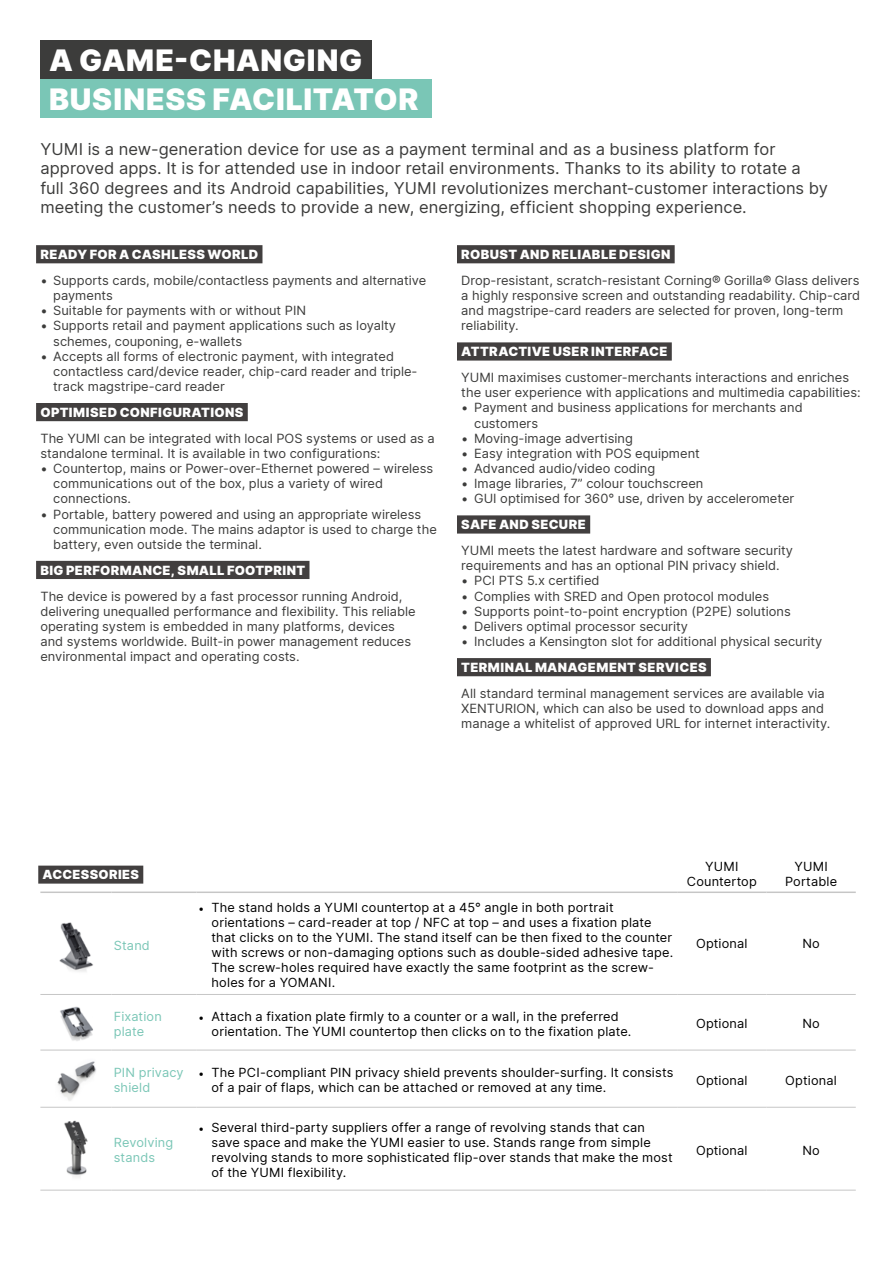
<style>
.page{position:relative;width:893px;height:1263px;background:#fff}
.page>*{position:absolute;margin:0;border:0;box-sizing:border-box;transform-origin:0 0}
.t1{font:900 30px/38.8px "Inter";letter-spacing:.025em;color:#fff}
.t2{font:16.5px/19.5px "Inter";letter-spacing:.005em;color:#3c3c3b}
.t3{font:12.9px/15.1px "Inter";color:#3c3c3b}
.t4{font:900 12.9px "Inter";letter-spacing:.03em;color:#fff}
.t5{font:12.75px/15px "Inter";letter-spacing:.015em;color:#000}
.t6{font:12.75px/15px "Inter";letter-spacing:.015em;color:#7ac6b6}
.t7{font:900 12.75px "Inter";letter-spacing:.025em;color:#fff}
.s1{font-family:"Minion Pro"}
</style>
<div class="page">
<div style="left:36px;top:245px;width:226px;height:18px;background:#423f3f"></div>
<div style="left:36px;top:403px;width:212px;height:18px;background:#423f3f"></div>
<div style="left:36px;top:561px;width:273px;height:18px;background:#423f3f"></div>
<div style="left:457px;top:245px;width:218px;height:18px;background:#423f3f"></div>
<div style="left:457px;top:342px;width:215px;height:19px;background:#423f3f"></div>
<div style="left:457px;top:515px;width:133px;height:19px;background:#423f3f"></div>
<div style="left:457px;top:658px;width:254px;height:18px;background:#423f3f"></div>
<hr style="left:40px;top:891px;width:72px;height:2px;background:#c6c6c6">
<hr style="left:112px;top:891px;width:85px;height:2px;background:#c6c6c6">
<hr style="left:197px;top:891px;width:480px;height:2px;background:#c6c6c6">
<hr style="left:677px;top:891px;width:89px;height:2px;background:#c6c6c6">
<hr style="left:766px;top:891px;width:90px;height:2px;background:#c6c6c6">
<hr style="left:40px;top:994px;width:72px;height:1px;background:#c6c6c6">
<hr style="left:112px;top:994px;width:85px;height:1px;background:#c6c6c6">
<hr style="left:197px;top:994px;width:480px;height:1px;background:#c6c6c6">
<hr style="left:677px;top:994px;width:89px;height:1px;background:#c6c6c6">
<hr style="left:766px;top:994px;width:90px;height:1px;background:#c6c6c6">
<hr style="left:40px;top:1050px;width:72px;height:1px;background:#c6c6c6">
<hr style="left:112px;top:1050px;width:85px;height:1px;background:#c6c6c6">
<hr style="left:197px;top:1050px;width:480px;height:1px;background:#c6c6c6">
<hr style="left:677px;top:1050px;width:89px;height:1px;background:#c6c6c6">
<hr style="left:766px;top:1050px;width:90px;height:1px;background:#c6c6c6">
<hr style="left:40px;top:1107px;width:72px;height:1px;background:#c6c6c6">
<hr style="left:112px;top:1107px;width:85px;height:1px;background:#c6c6c6">
<hr style="left:197px;top:1107px;width:480px;height:1px;background:#c6c6c6">
<hr style="left:677px;top:1107px;width:89px;height:1px;background:#c6c6c6">
<hr style="left:766px;top:1107px;width:90px;height:1px;background:#c6c6c6">
<hr style="left:40px;top:1190px;width:72px;height:1px;background:#c6c6c6">
<hr style="left:112px;top:1190px;width:85px;height:1px;background:#c6c6c6">
<hr style="left:197px;top:1190px;width:480px;height:1px;background:#c6c6c6">
<hr style="left:677px;top:1190px;width:89px;height:1px;background:#c6c6c6">
<hr style="left:766px;top:1190px;width:90px;height:1px;background:#c6c6c6">
<div style="left:38px;top:866px;width:105px;height:18px;background:#423f3f"></div>
<img style="left:59px;top:922px;width:34px;height:50px">
<img style="left:60px;top:1006px;width:33px;height:35px">
<img style="left:57px;top:1061px;width:39px;height:40px">
<img style="left:64px;top:1120px;width:24px;height:58px">
<div style="left:40px;top:40px;width:332px;height:39px;background:#3c3c3b"></div>
<div style="left:40px;top:79px;width:392px;height:39px;background:#7ac6b6"></div>
<h1 class="t1" style="left:49px;top:40px;width:371px">A GAME-CHANGING<br>BUSINESS FACILITATOR</h1>
<p class="t2" style="left:40px;top:138px;width:789px">YUMI is a new-generation device for use as a payment terminal and as a business platform for approved apps. It is for attended use in indoor retail environments. Thanks to its ability to rotate a full 360 degrees and its Android capabilities, YUMI revolutionizes merchant-customer interactions by meeting the customer’s needs to provide a new, energizing, efficient shopping experience.</p>
<p class="t4" style="left:40px;top:245px;width:219px">READY FOR A CASHLESS WORLD</p>
<p class="t3" style="left:53px;top:272px;width:375px;text-indent:-13px">• Supports cards, mobile/contactless payments and alternative payments</p>
<p class="t3" style="left:40px;top:303px;width:267px">• Suitable for payments with or without PIN</p>
<p class="t3" style="left:53px;top:318px;width:344px;text-indent:-13px">• Supports retail and payment applications such as loyalty schemes, couponing, e-wallets</p>
<p class="t3" style="left:53px;top:348px;width:366px;text-indent:-13px">• Accepts all forms of electronic payment, with integrated contactless card/device reader, chip-card reader and triple&shy;track magstripe-card reader</p>
<p class="t4" style="left:40px;top:403px;width:205px">OPTIMISED CONFIGURATIONS</p>
<p class="t3" style="left:40px;top:430px;width:396px">The YUMI can be integrated with local POS systems or used as a standalone terminal. It is available in two configurations:</p>
<p class="t3" style="left:53px;top:460px;width:381px;text-indent:-13px">• Countertop, mains or Power-over-Ethernet powered – wireless communications out of the box, plus a variety of wired connections.</p>
<p class="t3" style="left:53px;top:506px;width:385px;text-indent:-13px">• Portable, battery powered and using an appropriate wireless communication mode. The mains adaptor is used to charge the battery, even outside the terminal.</p>
<p class="t4" style="left:40px;top:560px;width:266px">BIG PERFORMANCE, SMALL FOOTPRINT</p>
<p class="t3" style="left:40px;top:588px;width:377px">The device is powered by a fast processor running Android, delivering unequalled performance and flexibility. This reliable operating system is embedded in many platforms, devices and systems worldwide. Built-in power management reduces environmental impact and operating costs.</p>
<p class="t4" style="left:461px;top:245px;width:211px">ROBUST AND RELIABLE DESIGN</p>
<p class="t3" style="left:461px;top:272px;width:400px">Drop-resistant, scratch-resistant Corning® Gorilla® Glass delivers a highly responsive screen and outstanding readability. Chip-card and magstripe-card readers are selected for proven, long-term reliability.</p>
<p class="t4" style="left:461px;top:342px;width:208px">ATTRACTIVE USER INTERFACE</p>
<p class="t3" style="left:461px;top:370px;width:401px">YUMI maximises customer-merchants interactions and enriches the user experience with applications and multimedia capabilities:</p>
<p class="t3" style="left:474px;top:400px;width:330px;text-indent:-13px">• Payment and business applications for merchants and customers</p>
<p class="t3" style="left:461px;top:430px;width:173px">• Moving-image advertising</p>
<p class="t3" style="left:461px;top:445px;width:240px">• Easy integration with POS equipment</p>
<p class="t3" style="left:461px;top:460px;width:196px">• Advanced audio/video coding</p>
<p class="t3" style="left:461px;top:476px;width:244px">• Image libraries, 7” colour touchscreen</p>
<p class="t3" style="left:461px;top:491px;width:334px">• GUI optimised for 360° use, driven by accelerometer</p>
<p class="t4" style="left:461px;top:515px;width:126px">SAFE AND SECURE</p>
<p class="t3" style="left:461px;top:543px;width:333px">YUMI meets the latest hardware and software security requirements and has an optional PIN privacy shield.</p>
<p class="t3" style="left:461px;top:573px;width:140px">• PCI PTS 5.x certified</p>
<p class="t3" style="left:461px;top:588px;width:309px">• Complies with SRED and Open protocol modules</p>
<p class="t3" style="left:461px;top:603px;width:331px">• Supports point-to-point encryption (P2PE) solutions</p>
<p class="t3" style="left:461px;top:618px;width:228px">• Delivers optimal processor security</p>
<p class="t3" style="left:461px;top:633px;width:363px">• Includes a Kensington slot for additional physical security</p>
<p class="t4" style="left:461px;top:658px;width:247px">TERMINAL MANAGEMENT SERVICES</p>
<p class="t3" style="left:461px;top:685px;width:371px">All standard terminal management services are available via<br>XENTURION, which can also be used to download apps and manage a whitelist of approved URL for internet interactivity.</p>
<p class="t7" style="left:43px;top:865px;width:98px">ACCESSORIES</p>
<p class="t5" style="left:687px;top:858px;width:71px;text-align:center">YUMI<br>Countertop</p>
<p class="t5" style="left:785px;top:858px;width:54px;text-align:center">YUMI<br>Portable</p>
<p class="t6" style="left:114px;top:937px;width:38px">Stand</p>
<p class="t5" style="left:212px;top:900px;width:463px;text-indent:-13px"><span class="s1">•</span> The stand holds a YUMI countertop at a 45° angle in both portrait orientations – card-reader at top / NFC at top – and uses a fixation plate that clicks on to the YUMI. The stand itself can be then fixed to the counter with screws or non-damaging options such as double-sided adhesive tape.<br>The screw-holes required have exactly the same footprint as the screw&shy;holes for a YOMANI.</p>
<p class="t5" style="left:696px;top:935px;width:53px">Optional</p>
<p class="t5" style="left:802px;top:935px;width:19px">No</p>
<p class="t6" style="left:114px;top:1008px;width:50px">Fixation plate</p>
<p class="t5" style="left:212px;top:1008px;width:421px;text-indent:-13px"><span class="s1">•</span> Attach a fixation plate firmly to a counter or a wall, in the preferred orientation. The YUMI countertop then clicks on to the fixation plate.</p>
<p class="t5" style="left:696px;top:1016px;width:53px">Optional</p>
<p class="t5" style="left:802px;top:1016px;width:19px">No</p>
<p class="t6" style="left:114px;top:1065px;width:71px">PIN privacy shield</p>
<p class="t5" style="left:212px;top:1065px;width:463px;text-indent:-13px"><span class="s1">•</span> The PCI-compliant PIN privacy shield prevents shoulder-surfing. It consists of a pair of flaps, which can be attached or removed at any time.</p>
<p class="t5" style="left:696px;top:1072px;width:53px">Optional</p>
<p class="t5" style="left:785px;top:1072px;width:53px">Optional</p>
<p class="t6" style="left:114px;top:1135px;width:61px">Revolving stands</p>
<p class="t5" style="left:212px;top:1120px;width:463px;text-indent:-13px"><span class="s1">•</span> Several third-party suppliers offer a range of revolving stands that can save space and make the YUMI easier to use. Stands range from simple revolving stands to more sophisticated flip-over stands that make the most of the YUMI flexibility.</p>
<p class="t5" style="left:696px;top:1142px;width:53px">Optional</p>
<p class="t5" style="left:802px;top:1142px;width:19px">No</p>
</div>
